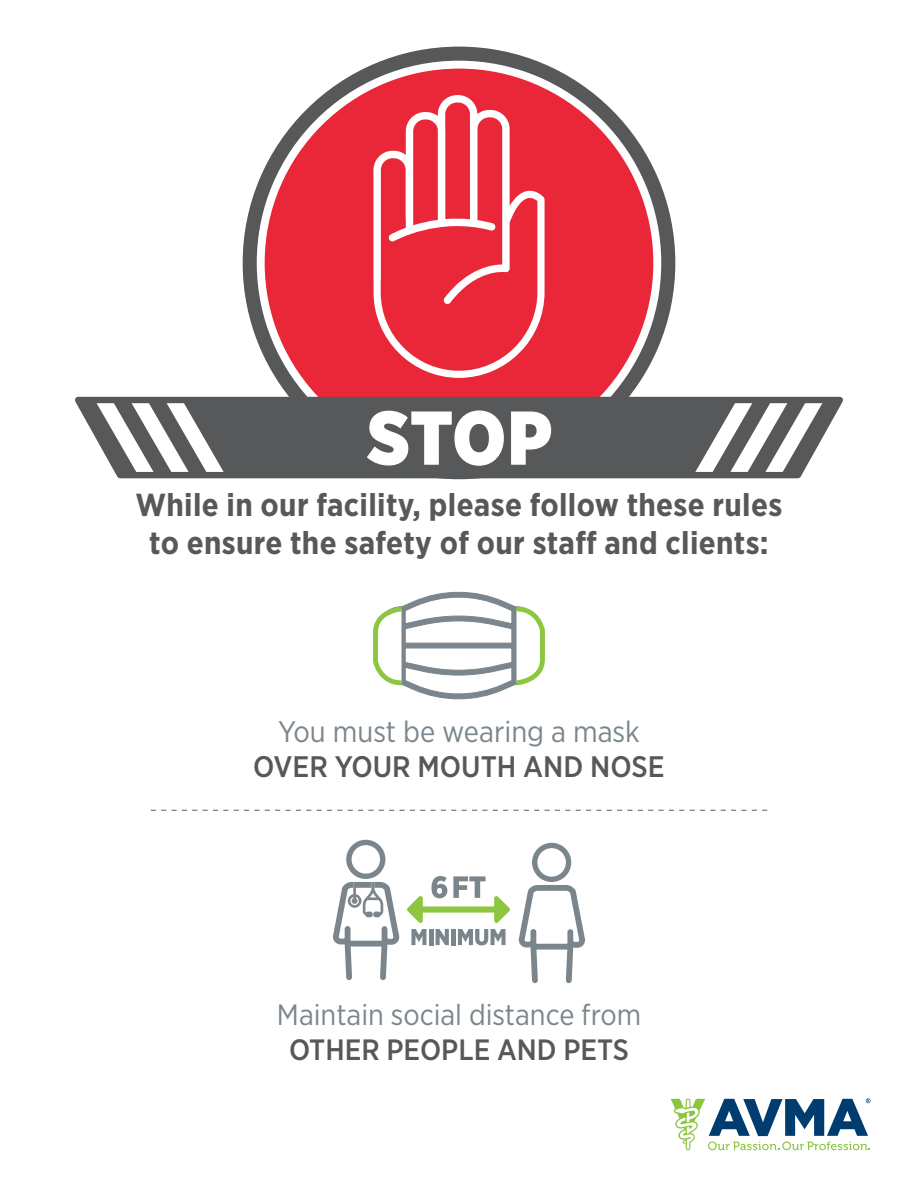
<style>
.page{position:relative;width:918px;height:1188px;background:#fff}
.page>*{position:absolute;margin:0;border:0;box-sizing:border-box;transform-origin:0 0}
.t1{font:700 31.8px/38.2px "Gotham Narrow";letter-spacing:.01em;color:#57585a;text-align:center}
.t2{font:29.7px/35.5px "Gotham Narrow";color:#7b868d;text-align:center}
.t3{font:29.4px/35.2px "Gotham Narrow";color:#7b868d;text-align:center}
.s1{font-weight:500;color:#57585a}
</style>
<div class="page">
<svg style="left:151px;top:810px;width:616px;height:1px"></svg>
<svg style="left:671px;top:1098px;width:200px;height:52px"></svg>
<div style="left:243px;top:47px;width:432px;height:432px;border:14px solid #57585a;border-radius:50%"></div>
<div style="left:265px;top:69px;width:388px;height:388px;background:#ea2738;border-radius:50%"></div>
<svg style="left:75px;top:394px;width:768px;height:86px"></svg>
<svg style="left:366px;top:410px;width:186px;height:56px"></svg>
<svg style="left:373px;top:95px;width:172px;height:283px"></svg>
<svg style="left:373px;top:591px;width:172px;height:109px"></svg>
<svg style="left:407px;top:876px;width:103px;height:47px"></svg>
<svg style="left:411px;top:929px;width:15px;height:16px"></svg>
<hr style="left:429px;top:929px;width:4px;height:16px;background:#7b868c">
<svg style="left:436px;top:929px;width:13px;height:16px"></svg>
<hr style="left:451px;top:929px;width:4px;height:16px;background:#7b868c">
<svg style="left:458px;top:929px;width:48px;height:16px"></svg>
<svg style="left:518px;top:843px;width:67px;height:140px"></svg>
<svg style="left:333px;top:840px;width:67px;height:140px"></svg>
<p class="t1" style="left:136px;top:486px;width:648px">While in our facility, please follow these rules to ensure the safety of our staff and clients:</p>
<p class="t2" style="left:253px;top:713px;width:413px">You must be wearing a mask<br><span class="s1">OVER YOUR MOUTH AND NOSE</span></p>
<p class="t3" style="left:277px;top:996px;width:366px">Maintain social distance from<br><span class="s1">OTHER PEOPLE AND PETS</span></p>
</div>
